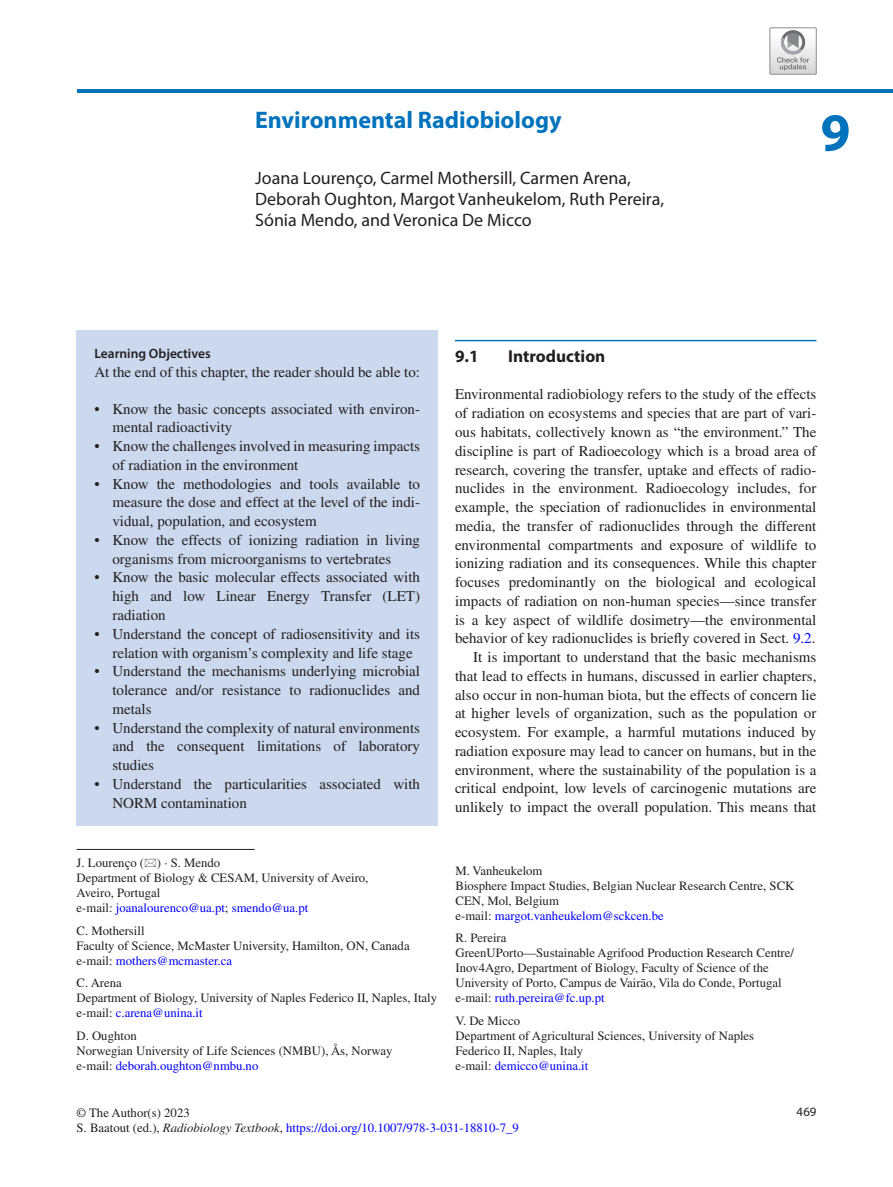
<style>
.page{position:relative;width:893px;height:1187px;background:#fff}
.page>*{position:absolute;margin:0;border:0;box-sizing:border-box;transform-origin:0 0}
.Chap_num{font:700 54px "Myriad Pro";color:#0073bc}
.Chap_title{font:700 24px "Myriad Pro";color:#0073bc}
.Chap_au{font:18px/21px "Myriad Pro";color:#231f20}
._1_hd{font:700 17.25px "Myriad Pro";color:#231f20}
.Text_flush{font:15px/18.8px "Times LT Std";color:#231f20;text-align:justify}
.Text{font:15px/18.8px "Times LT Std";color:#231f20;text-align:justify}
.B_1hd_Overview{font:600 13.5px "Myriad Pro";color:#231f20}
.Chap_aff{font:12.75px/15px "Times LT Std";color:#231f20}
.Chap_aff-2{font:12.75px "Times LT Std";color:#00f}
.Source{font:12.75px "Times LT Std";color:#00f}
.Chap_aff__mul-author{font:12.75px "Times LT Std";color:#231f20}
.Chap_aff_top{font:12.75px "Times LT Std";color:#231f20}
.Source-2{font:12.75px "Times LT Std";color:#231f20}
.t1{font:12.75px "Myriad Pro";color:#231f20}
.s1{color:#231f20}
.s2{color:#00f}
.s3{font-style:italic;color:#231f20}
</style>
<div class="page">
<div style="left:770px;top:28px;width:46px;height:46px;border:1px solid #8c8e91"></div>
<svg style="left:777px;top:30px;width:32px;height:41px"></svg>
<hr style="left:77px;top:89px;width:816px;height:3px;background:#0073bc">
<hr style="left:455px;top:340px;width:361px;height:1px;background:#0073bc">
<hr style="left:77px;top:849px;width:178px;height:1px;background:#231f20">
<div style="left:77px;top:330px;width:361px;height:495px;background:#ccd8ed"></div>
<h1 class="Chap_title" style="left:255px;top:104px;width:308px">Environmental Radiobiology</h1>
<p class="Chap_au" style="left:255px;top:167px;width:410px">Joana Lourenço, Carmel Mothersill, Carmen Arena,<br>Deborah Oughton, Margot Vanheukelom, Ruth Pereira,<br>Sónia Mendo, and Veronica De Micco</p>
<h1 class="Chap_num" style="left:820px;top:97px;width:31px">9</h1>
<p class="B_1hd_Overview" style="left:94px;top:345px;width:118px">Learning Objectives</p>
<p class="Text_flush" style="left:94px;top:362px;width:327px">At the end of this chapter, the reader should be able to:</p>
<p class="Text_flush" style="left:112px;top:399px;width:309px;text-indent:-18px">• Know the basic concepts associated with environ&shy;mental radioactivity</p>
<p class="Text_flush" style="left:112px;top:436px;width:309px;text-indent:-18px">• Know the challenges involved in measuring impacts of radiation in the environment</p>
<p class="Text_flush" style="left:112px;top:474px;width:309px;text-indent:-18px">• Know the methodologies and tools available to measure the dose and effect at the level of the indi&shy;vidual, population, and ecosystem</p>
<p class="Text_flush" style="left:112px;top:530px;width:309px;text-indent:-18px">• Know the effects of ionizing radiation in living organisms from microorganisms to vertebrates</p>
<p class="Text_flush" style="left:112px;top:568px;width:309px;text-indent:-18px">• Know the basic molecular effects associated with high and low Linear Energy Transfer (LET) radiation</p>
<p class="Text_flush" style="left:112px;top:624px;width:309px;text-indent:-18px">• Understand the concept of radiosensitivity and its relation with organism’s complexity and life stage</p>
<p class="Text_flush" style="left:112px;top:661px;width:309px;text-indent:-18px">• Understand the mechanisms underlying microbial tolerance and/or resistance to radionuclides and metals</p>
<p class="Text_flush" style="left:112px;top:718px;width:309px;text-indent:-18px">• Understand the complexity of natural environments and the consequent limitations of laboratory studies</p>
<p class="Text_flush" style="left:112px;top:774px;width:309px;text-indent:-18px">• Understand the particularities associated with<br>NORM contamination</p>
<p class="Chap_aff_top" style="left:77px;top:855px;width:145px">J. Lourenço ( ) · S. Mendo</p>
<p class="Chap_aff" style="left:77px;top:870px;width:293px">Department of Biology &amp; CESAM, University of Aveiro,<br>Aveiro, Portugal</p>
<p class="Chap_aff-2" style="left:77px;top:900px;width:233px"><span class="s1">e-mail:</span> joanalourenco@ua.pt<span class="s1">;</span> smendo@ua.pt</p>
<p class="Chap_aff__mul-author" style="left:77px;top:923px;width:70px">C. Mothersill</p>
<p class="Chap_aff" style="left:77px;top:937px;width:335px">Faculty of Science, McMaster University, Hamilton, ON, Canada</p>
<p class="Chap_aff-2" style="left:77px;top:953px;width:157px"><span class="s1">e-mail:</span> mothers@mcmaster.ca</p>
<p class="Chap_aff__mul-author" style="left:77px;top:975px;width:47px">C. Arena</p>
<p class="Chap_aff" style="left:77px;top:990px;width:362px">Department of Biology, University of Naples Federico II, Naples, Italy</p>
<p class="Chap_aff-2" style="left:77px;top:1005px;width:128px"><span class="s1">e-mail:</span> c.arena@unina.it</p>
<p class="Chap_aff__mul-author" style="left:77px;top:1028px;width:62px">D. Oughton</p>
<p class="Chap_aff" style="left:77px;top:1042px;width:317px">Norwegian University of Life Sciences (NMBU), Ås, Norway</p>
<p class="Chap_aff-2" style="left:77px;top:1058px;width:183px"><span class="s1">e-mail:</span> deborah.oughton@nmbu.no</p>
<h2 class="_1_hd" style="left:455px;top:345px;width:25px">9.1</h2>
<h2 class="_1_hd" style="left:508px;top:345px;width:99px">Introduction</h2>
<p class="Text_flush" style="left:455px;top:385px;width:363px">Environmental radiobiology refers to the study of the effects of radiation on ecosystems and species that are part of vari&shy;ous habitats, collectively known as “the environment.” The discipline is part of Radioecology which is a broad area of research, covering the transfer, uptake and effects of radio&shy;nuclides in the environment. Radioecology includes, for example, the speciation of radionuclides in environmental media, the transfer of radionuclides through the different environmental compartments and exposure of wildlife to ionizing radiation and its consequences. While this chapter focuses predominantly on the biological and ecological impacts of radiation on non-human species—since transfer is a key aspect of wildlife dosimetry—the environmental behavior of key radionuclides is briefly covered in Sect. <span class="s2">9.2</span>.</p>
<p class="Text" style="left:455px;top:647px;width:363px;text-indent:18px">It is important to understand that the basic mechanisms that lead to effects in humans, discussed in earlier chapters, also occur in non-human biota, but the effects of concern lie at higher levels of organization, such as the population or ecosystem. For example, a harmful mutations induced by radiation exposure may lead to cancer on humans, but in the environment, where the sustainability of the population is a critical endpoint, low levels of carcinogenic mutations are unlikely to impact the overall population. This means that</p>
<p class="Chap_aff__mul-author" style="left:455px;top:863px;width:89px">M. Vanheukelom</p>
<p class="Chap_aff" style="left:455px;top:877px;width:340px">Biosphere Impact Studies, Belgian Nuclear Research Centre, SCK<br>CEN, Mol, Belgium</p>
<p class="Chap_aff-2" style="left:455px;top:908px;width:210px"><span class="s1">e-mail:</span> margot.vanheukelom@sckcen.be</p>
<p class="Chap_aff__mul-author" style="left:455px;top:930px;width:52px">R. Pereira</p>
<p class="Chap_aff" style="left:455px;top:945px;width:340px">GreenUPorto—Sustainable Agrifood Production Research Centre/<br>Inov4Agro, Department of Biology, Faculty of Science of the<br>University of Porto, Campus de Vairão, Vila do Conde, Portugal</p>
<p class="Chap_aff-2" style="left:455px;top:990px;width:151px"><span class="s1">e-mail:</span> ruth.pereira@fc.up.pt</p>
<p class="Chap_aff__mul-author" style="left:455px;top:1013px;width:66px">V. De Micco</p>
<p class="Chap_aff" style="left:455px;top:1027px;width:300px">Department of Agricultural Sciences, University of Naples<br>Federico II, Naples, Italy</p>
<p class="Chap_aff-2" style="left:455px;top:1058px;width:134px"><span class="s1">e-mail:</span> demicco@unina.it</p>
<p class="Source-2" style="left:77px;top:1105px;width:115px">© The Author(s) 2023</p>
<p class="Source" style="left:77px;top:1120px;width:444px"><span class="s1">S. Baatout (ed.),</span> <span class="s3">Radiobiology Textbook</span><span class="s1">,</span> https://doi.org/10.1007/978-3-031-18810-7_9</p>
<p class="t1" style="left:797px;top:1103px;width:21px">469</p>
</div>
